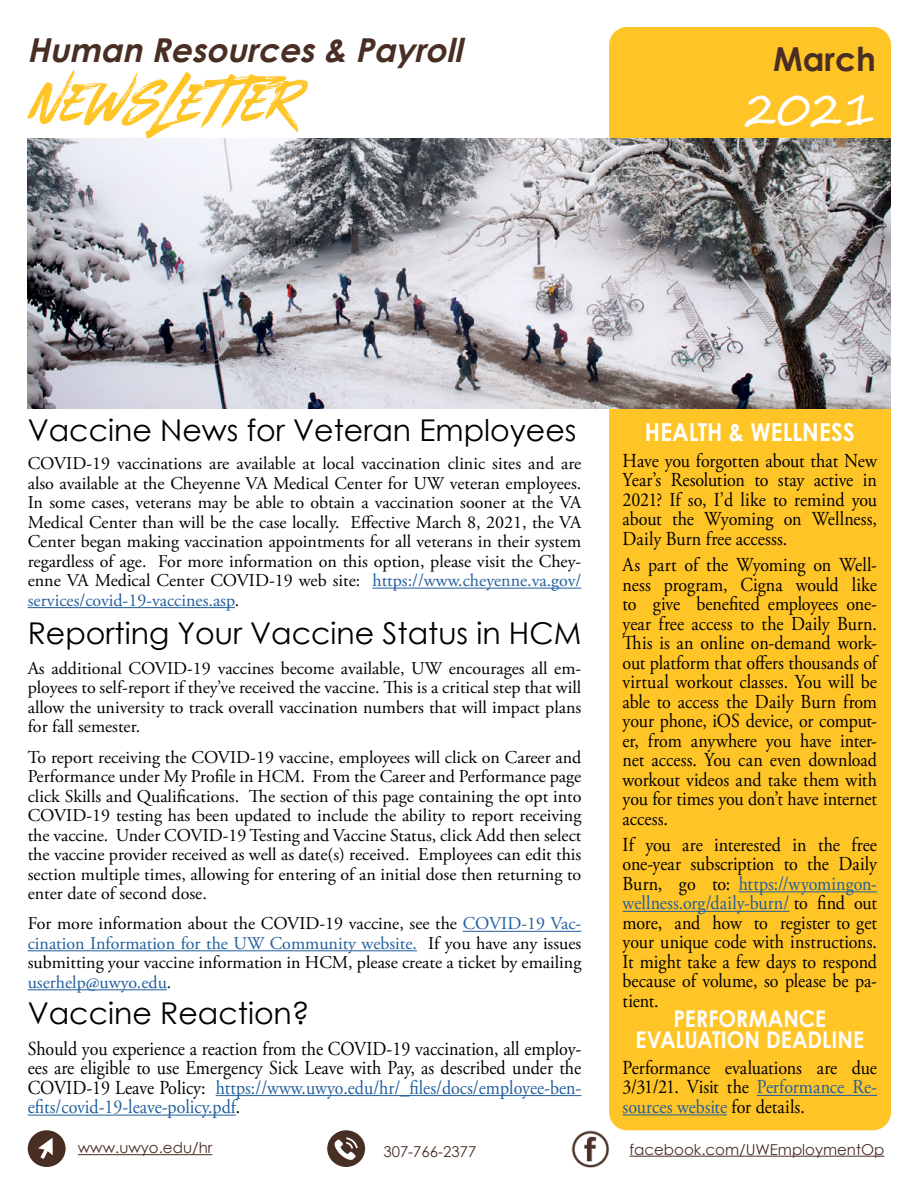
<style>
.page{position:relative;width:918px;height:1188px;background:#fff}
.page>*{position:absolute;margin:0;border:0;box-sizing:border-box;transform-origin:0 0}
.t1{font:69px "BLACKHAWK Italic";color:#ffc425}
.t2{font:45px "Segoe Script";color:#fff}
.t3{font:italic 700 33px "Century Gothic";color:#492e24}
.t4{font:700 33px "Century Gothic";color:#492e24}
.t5{font:30px "Century Gothic";color:#000}
.t6{font:700 24.75px "Century Gothic";color:#fff;scale:.91 1}
.t7{font:700 23.1px/21px "Century Gothic";letter-spacing:.005em;color:#fff;text-align:center;scale:.91 1}
.t8{font:19.8px/19.5px "Adobe Garamond Pro";color:#000;text-align:justify;scale:.91 1}
.t9{font:18px/19.5px "Adobe Garamond Pro";color:#000;text-align:justify}
.t10{font:15px "Century Gothic";color:#492e24}
.s1{color:#215e9e}
</style>
<div class="page">
<div style="left:609px;top:27px;width:282px;height:1103px;background:#ffc425;border-radius:18px"></div>
<hr style="left:739px;top:891px;width:138px;height:1px;background:#215e9e">
<hr style="left:623px;top:911px;width:166px;height:1px;background:#215e9e">
<hr style="left:757px;top:1095px;width:120px;height:1px;background:#215e9e">
<hr style="left:623px;top:1114px;width:104px;height:1px;background:#215e9e">
<img style="left:27px;top:138px;width:864px;height:271px">
<hr style="left:372px;top:588px;width:209px;height:1px;background:#215e9e">
<hr style="left:28px;top:607px;width:207px;height:1px;background:#215e9e">
<hr style="left:463px;top:931px;width:118px;height:1px;background:#215e9e">
<hr style="left:28px;top:950px;width:389px;height:1px;background:#215e9e">
<hr style="left:28px;top:989px;width:139px;height:1px;background:#215e9e">
<hr style="left:216px;top:1095px;width:365px;height:1px;background:#215e9e">
<hr style="left:28px;top:1115px;width:208px;height:1px;background:#215e9e">
<svg style="left:28px;top:1130px;width:38px;height:37px"></svg>
<hr style="left:78px;top:1154px;width:134px;height:1px;background:#492e24">
<svg style="left:327px;top:1130px;width:38px;height:37px"></svg>
<img style="left:571px;top:1130px;width:38px;height:38px">
<hr style="left:630px;top:1156px;width:254px;height:1px;background:#492e24">
<h3 class="t3" style="left:27px;top:25px;width:446px">Human Resources&amp; Payroll</h3>
<h1 class="t1" style="left:27px;top:60px;width:271px">NewsletteR</h1>
<h3 class="t4" style="left:773px;top:34px;width:104px">March</h3>
<h2 class="t2" style="left:745px;top:73px;width:133px">2021</h2>
<h3 class="t5" style="left:28px;top:409px;width:550px">Vaccine News for Veteran Employees</h3>
<p class="t9" style="left:28px;top:455px;width:555px">COVID-19 vaccinations are available at local vaccination clinic sites and are also available at the Cheyenne VA Medical Center for UW veteran employees.<br>In some cases, veterans may be able to obtain a vaccination sooner at the VA Medical Center than will be the case locally. Effective March 8, 2021, the VA Center began making vaccination appointments for all veterans in their system regardless of age. For more information on this option, please visit the Chey&shy;enne VA Medical Center COVID-19 web site: <span class="s1">https://www.cheyenne.va.gov/ services/covid-19-vaccines.asp</span>.</p>
<h3 class="t5" style="left:28px;top:612px;width:555px">Reporting Your Vaccine Status in HCM</h3>
<p class="t9" style="left:28px;top:659px;width:555px">As additional COVID-19 vaccines become available, UW encourages all em&shy;ployees to self-report if they’ve received the vaccine. This is a critical step that will allow the university to track overall vaccination numbers that will impact plans for fall semester.</p>
<p class="t9" style="left:28px;top:748px;width:555px">To report receiving the COVID-19 vaccine, employees will click on Career and Performance under My Profile in HCM. From the Career and Performance page click Skills and Qualifications. The section of this page containing the opt into COVID-19 testing has been updated to include the ability to report receiving the vaccine. Under COVID-19 Testing and Vaccine Status, click Add then select the vaccine provider received as well as date(s) received. Employees can edit this section multiple times, allowing for entering of an initial dose then returning to enter date of second dose.</p>
<p class="t9" style="left:28px;top:915px;width:555px">For more information about the COVID-19 vaccine, see the <span class="s1">COVID-19 Vac&shy;cination Information for the UW Community website.</span> If you have any issues submitting your vaccine information in HCM, please create a ticket by emailing <span class="s1">userhelp@uwyo.edu</span>.</p>
<h3 class="t5" style="left:28px;top:993px;width:283px">Vaccine Reaction?</h3>
<p class="t8" style="left:28px;top:1039px;width:610px">Should you experience a reaction from the COVID-19 vaccination, all employ&shy;ees are eligible to use Emergency Sick Leave with Pay, as described under the COVID-19 Leave Policy: <span class="s1">https://www.uwyo.edu/hr/_files/docs/employee-ben&shy;efits/covid-19-leave-policy.pdf</span>.</p>
<p class="t10" style="left:78px;top:1137px;width:136px">www.uwyo.edu/hr</p>
<p class="t10" style="left:383px;top:1141px;width:95px">307-766-2377</p>
<p class="t10" style="left:630px;top:1139px;width:256px">facebook.com/UWEmploymentOp</p>
<h3 class="t6" style="left:645px;top:413px;width:232px">HEALTH &amp; WELLNESS</h3>
<p class="t8" style="left:623px;top:452px;width:281px">Have you forgotten about that New Year’s Resolution to stay active in 2021? If so, I’d like to remind you about the Wyoming on Wellness, Daily Burn free accesss.</p>
<p class="t8" style="left:623px;top:556px;width:281px">As part of the Wyoming on Well&shy;ness program, Cigna would like to give benefited employees one&shy;year free access to the Daily Burn.<br>This is an online on-demand work&shy;out platform that offers thousands of virtual workout classes. You will be able to access the Daily Burn from your phone, iOS device, or comput&shy;er, from anywhere you have inter&shy;net access. You can even download workout videos and take them with you for times you don’t have internet access.</p>
<p class="t8" style="left:623px;top:836px;width:281px">If you are interested in the free one-year subscription to the Daily Burn, go to: <span class="s1">https://wyomingon&shy;wellness.org/daily-burn/</span> to find out more, and how to register to get your unique code with instructions.<br>It might take a few days to respond because of volume, so please be pa&shy;tient.</p>
<p class="t7" style="left:636px;top:1007px;width:253px">PERFORMANCE<br>EVALUATION DEADLINE</p>
<p class="t8" style="left:623px;top:1059px;width:281px">Performance evaluations are due 3/31/21. Visit the <span class="s1">Performance Re&shy;sources website</span> for details.</p>
</div>
